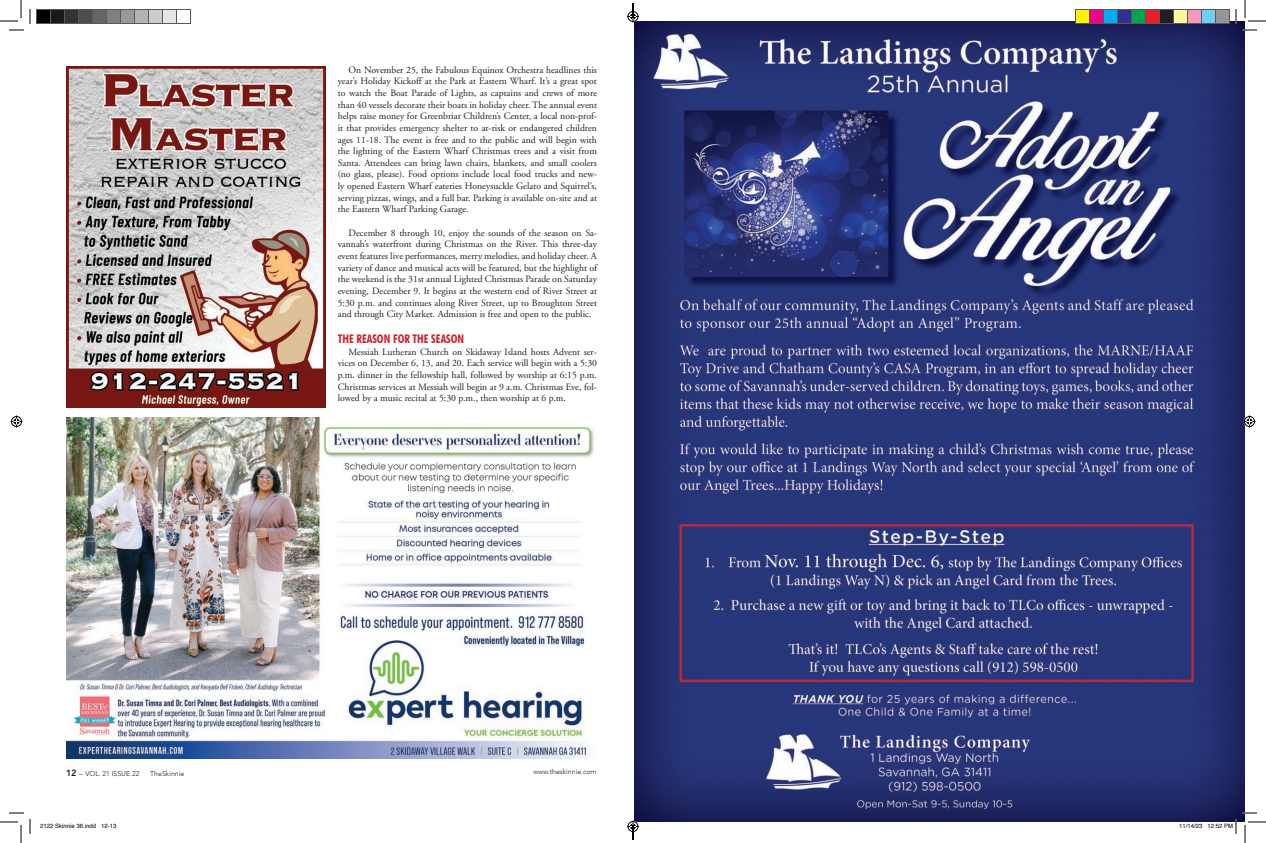
<style>
.page{position:relative;width:1266px;height:843px;background:#fff}
.page>*{position:absolute;margin:0;border:0;box-sizing:border-box;transform-origin:0 0}
.t1{font:700 condensed 12px "Futura BT";color:#cb242d}
.t2{font:9.7px/11.6px "Adobe Garamond";color:#231f20;text-align:justify}
.t3{font:300 7px "Avenir";color:#231f20}
.t4{font:6px "Helvetica";color:#000}
.s1{font-weight:800;font-size:9px}
</style>
<div class="page">
<img style="left:66px;top:66px;width:259px;height:342px">
<img style="left:634px;top:21px;width:611px;height:801px">
<img style="left:66px;top:417px;width:528px;height:342px">
<svg style="left:0;top:0;width:31px;height:31px"></svg>
<svg style="left:0;top:812px;width:31px;height:31px"></svg>
<svg style="left:1235px;top:0;width:31px;height:31px"></svg>
<svg style="left:10px;top:416px;width:12px;height:12px"></svg>
<svg style="left:1244px;top:416px;width:12px;height:12px"></svg>
<div style="left:36px;top:10px;width:14px;height:14px;background:#000"></div>
<div style="left:36px;top:9px;width:15px;height:15px;border:1px solid #595959"></div>
<div style="left:50px;top:10px;width:14px;height:14px;background:#1a1a1a"></div>
<div style="left:50px;top:9px;width:15px;height:15px;border:1px solid #595959"></div>
<div style="left:64px;top:10px;width:14px;height:14px;background:#333"></div>
<div style="left:64px;top:9px;width:15px;height:15px;border:1px solid #595959"></div>
<div style="left:78px;top:10px;width:14px;height:14px;background:#4d4d4d"></div>
<div style="left:78px;top:9px;width:15px;height:15px;border:1px solid #595959"></div>
<div style="left:92px;top:10px;width:14px;height:14px;background:#666"></div>
<div style="left:92px;top:9px;width:15px;height:15px;border:1px solid #595959"></div>
<div style="left:106px;top:10px;width:14px;height:14px;background:#808080"></div>
<div style="left:106px;top:9px;width:15px;height:15px;border:1px solid #595959"></div>
<div style="left:120px;top:10px;width:14px;height:14px;background:#999"></div>
<div style="left:120px;top:9px;width:15px;height:15px;border:1px solid #595959"></div>
<div style="left:134px;top:10px;width:14px;height:14px;background:#b3b3b3"></div>
<div style="left:134px;top:9px;width:15px;height:15px;border:1px solid #595959"></div>
<div style="left:148px;top:10px;width:14px;height:14px;background:#ccc"></div>
<div style="left:148px;top:9px;width:15px;height:15px;border:1px solid #595959"></div>
<div style="left:162px;top:10px;width:14px;height:14px;background:#e6e6e6"></div>
<div style="left:162px;top:9px;width:15px;height:15px;border:1px solid #595959"></div>
<div style="left:176px;top:9px;width:15px;height:15px;border:1px solid #595959"></div>
<div style="left:1076px;top:10px;width:14px;height:14px;background:#fff101"></div>
<div style="left:1075px;top:9px;width:15px;height:15px;border:1px solid #595959"></div>
<div style="left:1090px;top:10px;width:14px;height:14px;background:#ed028c"></div>
<div style="left:1089px;top:9px;width:15px;height:15px;border:1px solid #595959"></div>
<div style="left:1104px;top:10px;width:14px;height:14px;background:#00aeef"></div>
<div style="left:1103px;top:9px;width:15px;height:15px;border:1px solid #595959"></div>
<div style="left:1118px;top:10px;width:14px;height:14px;background:#2e3092"></div>
<div style="left:1117px;top:9px;width:15px;height:15px;border:1px solid #595959"></div>
<div style="left:1132px;top:10px;width:14px;height:14px;background:#00a54f"></div>
<div style="left:1131px;top:9px;width:15px;height:15px;border:1px solid #595959"></div>
<div style="left:1146px;top:10px;width:14px;height:14px;background:#ee1d23"></div>
<div style="left:1145px;top:9px;width:15px;height:15px;border:1px solid #595959"></div>
<div style="left:1160px;top:10px;width:14px;height:14px;background:#231f20"></div>
<div style="left:1159px;top:9px;width:15px;height:15px;border:1px solid #595959"></div>
<div style="left:1174px;top:10px;width:14px;height:14px;background:#fff79a"></div>
<div style="left:1173px;top:9px;width:15px;height:15px;border:1px solid #595959"></div>
<div style="left:1188px;top:10px;width:14px;height:14px;background:#f499c2"></div>
<div style="left:1187px;top:9px;width:15px;height:15px;border:1px solid #595959"></div>
<div style="left:1202px;top:10px;width:14px;height:14px;background:#6bcff6"></div>
<div style="left:1201px;top:9px;width:15px;height:15px;border:1px solid #595959"></div>
<div style="left:1216px;top:10px;width:14px;height:14px;background:#939598"></div>
<div style="left:1215px;top:9px;width:15px;height:15px;border:1px solid #595959"></div>
<svg style="left:1179px;top:812px;width:87px;height:31px"></svg>
<svg style="left:627px;top:3px;width:12px;height:19px"></svg>
<svg style="left:627px;top:820px;width:12px;height:20px"></svg>
<p class="t2" style="left:338px;top:64px;width:261px;text-indent:11px">On November 25, the Fabulous Equinox Orchestra headlines this year’s Holiday Kickoff at the Park at Eastern Wharf. It’s a great spot to watch the Boat Parade of Lights, as captains and crews of more than 40 vessels decorate their boats in holiday cheer. The annual event helps raise money for Greenbriar Children’s Center, a local non-prof&shy;it that provides emergency shelter to at-risk or endangered children ages 11-18. The event is free and to the public and will begin with the lighting of the Eastern Wharf Christmas trees and a visit from Santa. Attendees can bring lawn chairs, blankets, and small coolers (no glass, please). Food options include local food trucks and new&shy;ly opened Eastern Wharf eateries Honeysuckle Gelato and Squirrel’s, serving pizzas, wings, and a full bar. Parking is available on-site and at the Eastern Wharf Parking Garage.</p>
<p class="t2" style="left:338px;top:227px;width:261px;text-indent:11px">December 8 through 10, enjoy the sounds of the season on Sa&shy;vannah’s waterfront during Christmas on the River. This three-day event features live performances, merry melodies, and holiday cheer. A variety of dance and musical acts will be featured, but the highlight of the weekend is the 31st annual Lighted Christmas Parade on Saturday evening, December 9. It begins at the western end of River Street at 5:30 p.m. and continues along River Street, up to Broughton Street and through City Market. Admission is free and open to the public.</p>
<p class="t1" style="left:338px;top:332px;width:128px">THE REASON FOR THE SEASON</p>
<p class="t2" style="left:338px;top:346px;width:261px;text-indent:11px">Messiah Lutheran Church on Skidaway Island hosts Advent ser&shy;vices on December 6, 13, and 20. Each service will begin with a 5:30 p.m. dinner in the fellowship hall, followed by worship at 6:15 p.m.<br>Christmas services at Messiah will begin at 9 a.m. Christmas Eve, fol&shy;lowed by a music recital at 5:30 p.m., then worship at 6 p.m.</p>
<p class="t3" style="left:66px;top:770px;width:75px"><span class="s1">12</span> – VOL. 21 ISSUE 22</p>
<p class="t3" style="left:150px;top:770px;width:36px">TheSkinnie</p>
<p class="t3" style="left:534px;top:768px;width:65px">www.theskinnie.com</p>
<p class="t4" style="left:40px;top:821px;width:78px">2122 Skinnie 36.indd 12-13</p>
<p class="t4" style="left:1179px;top:821px;width:56px">11/14/23 12:52 PM</p>
</div>
